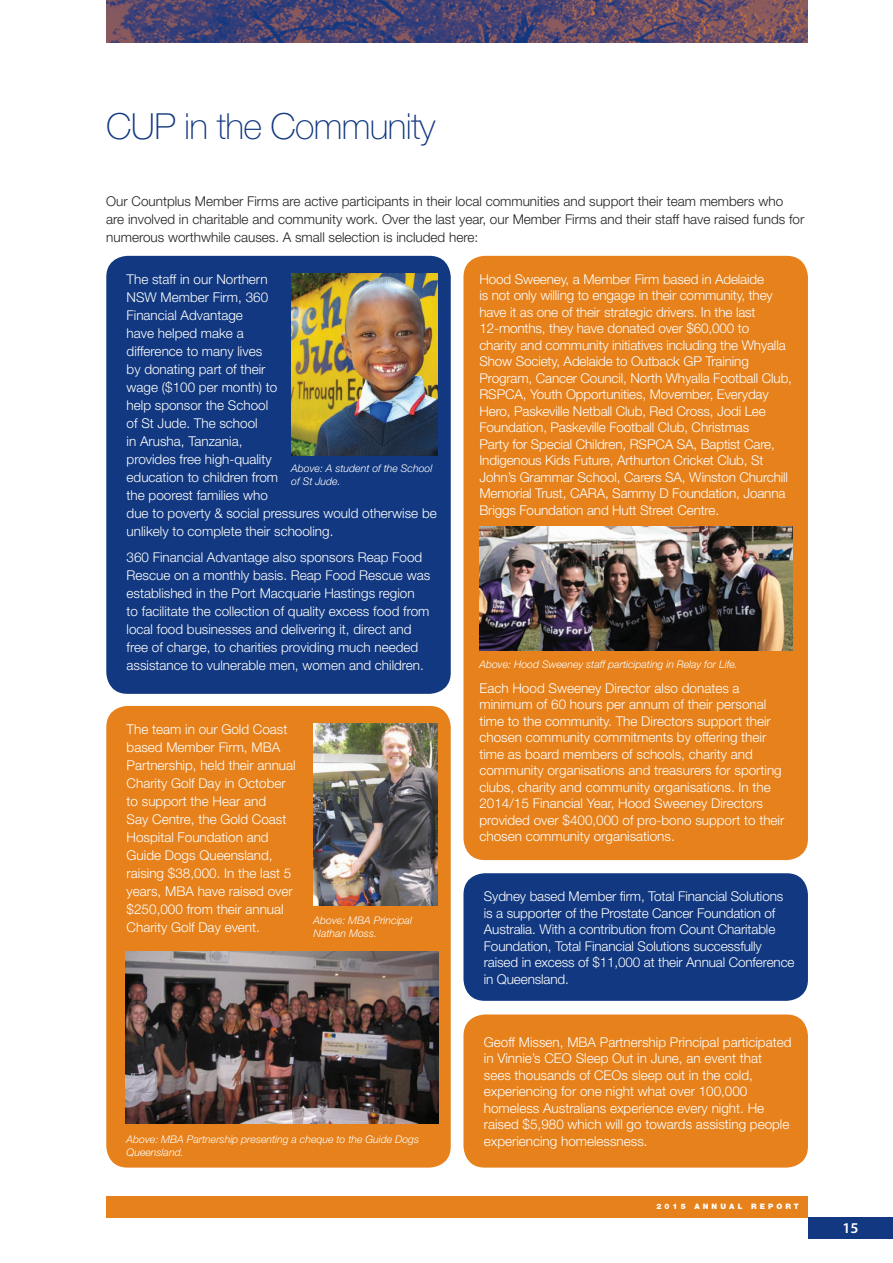
<style>
.page{position:relative;width:893px;height:1263px;background:#fff}
.page>*{position:absolute;margin:0;border:0;box-sizing:border-box;transform-origin:0 0}
.t1{font:100 36px "Helvetica Neue";letter-spacing:-.02em;color:#113880}
.t2{font:600 15px "Myriad Pro";color:#fff}
.t3{font:300 13.5px/16.5px "Helvetica Neue";color:#fff}
.t4{font:300 13.5px/18px "Helvetica Neue";color:#231f20}
.t5{font:italic 300 10.5px/13.5px "Helvetica Neue";color:#fff}
.t6{font:900 7.5px "Helvetica Neue";letter-spacing:.41em;color:#fff}
</style>
<div class="page">
<div style="left:106px;top:1196px;width:702px;height:21px;background:#e6811b"></div>
<div style="left:808px;top:1217px;width:85px;height:21px;background:#113880"></div>
<img style="left:106px;top:0;width:702px;height:43px">
<div style="left:106px;top:256px;width:345px;height:438px;background:#113880;border-radius:21px"></div>
<div style="left:106px;top:706px;width:345px;height:461px;background:#e6811b;border-radius:21px"></div>
<div style="left:463px;top:256px;width:345px;height:604px;background:#e6811b;border-radius:21px"></div>
<img style="left:479px;top:527px;width:313px;height:123px">
<img style="left:126px;top:951px;width:313px;height:172px">
<img style="left:291px;top:273px;width:147px;height:183px">
<img style="left:314px;top:723px;width:124px;height:183px">
<div style="left:463px;top:1014px;width:345px;height:153px;background:#e6811b;border-radius:21px"></div>
<div style="left:463px;top:873px;width:345px;height:128px;background:#113880;border-radius:21px"></div>
<h1 class="t1" style="left:106px;top:105px;width:331px">CUP in the Community</h1>
<p class="t4" style="left:106px;top:192px;width:699px">Our Countplus Member Firms are active participants in their local communities and support their team members who are involved in charitable and community work. Over the last year, our Member Firms and their staff have raised funds for numerous worthwhile causes. A small selection is included here:</p>
<p class="t3" style="left:127px;top:270px;width:312px;line-height:18px">The staff in our Northern<br>NSW Member Firm, 360<br>Financial Advantage<br>have helped make a<br>difference to many lives<br>by donating part of their<br>wage ($100 per month) to<br>help sponsor the School<br>of St Jude. The school<br>in Arusha, Tanzania,<br>provides free high-quality<br>education to children from<br>the poorest families who<br>due to poverty &amp; social pressures would otherwise be unlikely to complete their schooling.</p>
<p class="t3" style="left:127px;top:548px;width:305px;line-height:18px">360 Financial Advantage also sponsors Reap Food Rescue on a monthly basis. Reap Food Rescue was established in the Port Macquarie Hastings region<br>to facilitate the collection of quality excess food from local food businesses and delivering it, direct and free of charge, to charities providing much needed assistance to vulnerable men, women and children.</p>
<p class="t5" style="left:291px;top:461px;width:143px">Above: A student of the School of St Jude.</p>
<p class="t3" style="left:127px;top:720px;width:171px;line-height:18px">The team in our Gold Coast based Member Firm, MBA<br>Partnership, held their annual<br>Charity Golf Day in October to support the Hear and<br>Say Centre, the Gold Coast<br>Hospital Foundation and<br>Guide Dogs Queensland, raising $38,000. In the last 5 years, MBA have raised over $250,000 from their annual<br>Charity Golf Day event.</p>
<p class="t5" style="left:314px;top:913px;width:100px">Above: MBA Principal<br>Nathan Moss.</p>
<p class="t5" style="left:127px;top:1132px;width:294px">Above: MBA Partnership presenting a cheque to the Guide Dogs<br>Queensland.</p>
<p class="t3" style="left:479px;top:270px;width:314px">Hood Sweeney, a Member Firm based in Adelaide<br>is not only willing to engage in their community, they have it as one of their strategic drivers. In the last 12-months, they have donated over $60,000 to<br>charity and community initiatives including the Whyalla Show Society, Adelaide to Outback GP Training Program, Cancer Council, North Whyalla Football Club, RSPCA, Youth Opportunities, Movember, Everyday Hero, Paskeville Netball Club, Red Cross, Jodi Lee Foundation, Paskeville Football Club, Christmas<br>Party for Special Children, RSPCA SA, Baptist Care, Indigenous Kids Future, Arthurton Cricket Club, St John’s Grammar School, Carers SA, Winston Churchill Memorial Trust, CARA, Sammy D Foundation, Joanna Briggs Foundation and Hutt Street Centre.</p>
<p class="t5" style="left:479px;top:657px;width:260px">Above: Hood Sweeney staff participating in Relay for Life.</p>
<p class="t3" style="left:479px;top:679px;width:306px">Each Hood Sweeney Director also donates a minimum of 60 hours per annum of their personal time to the community. The Directors support their chosen community commitments by offering their time as board members of schools, charity and community organisations and treasurers for sporting clubs, charity and community organisations. In the 2014/15 Financial Year, Hood Sweeney Directors provided over $400,000 of pro-bono support to their chosen community organisations.</p>
<p class="t3" style="left:484px;top:888px;width:312px">Sydney based Member firm, Total Financial Solutions is a supporter of the Prostate Cancer Foundation of Australia. With a contribution from Count Charitable Foundation, Total Financial Solutions successfully raised in excess of $11,000 at their Annual Conference in Queensland.</p>
<p class="t3" style="left:484px;top:1033px;width:309px">Geoff Missen, MBA Partnership Principal participated in Vinnie’s CEO Sleep Out in June, an event that sees thousands of CEOs sleep out in the cold, experiencing for one night what over 100,000 homeless Australians experience every night. He raised $5,980 which will go towards assisting people experiencing homelessness.</p>
<p class="t6" style="left:656px;top:1202px;width:144px">2015 ANNUAL REPORT</p>
<p class="t2" style="left:842px;top:1218px;width:18px">15</p>
</div>
